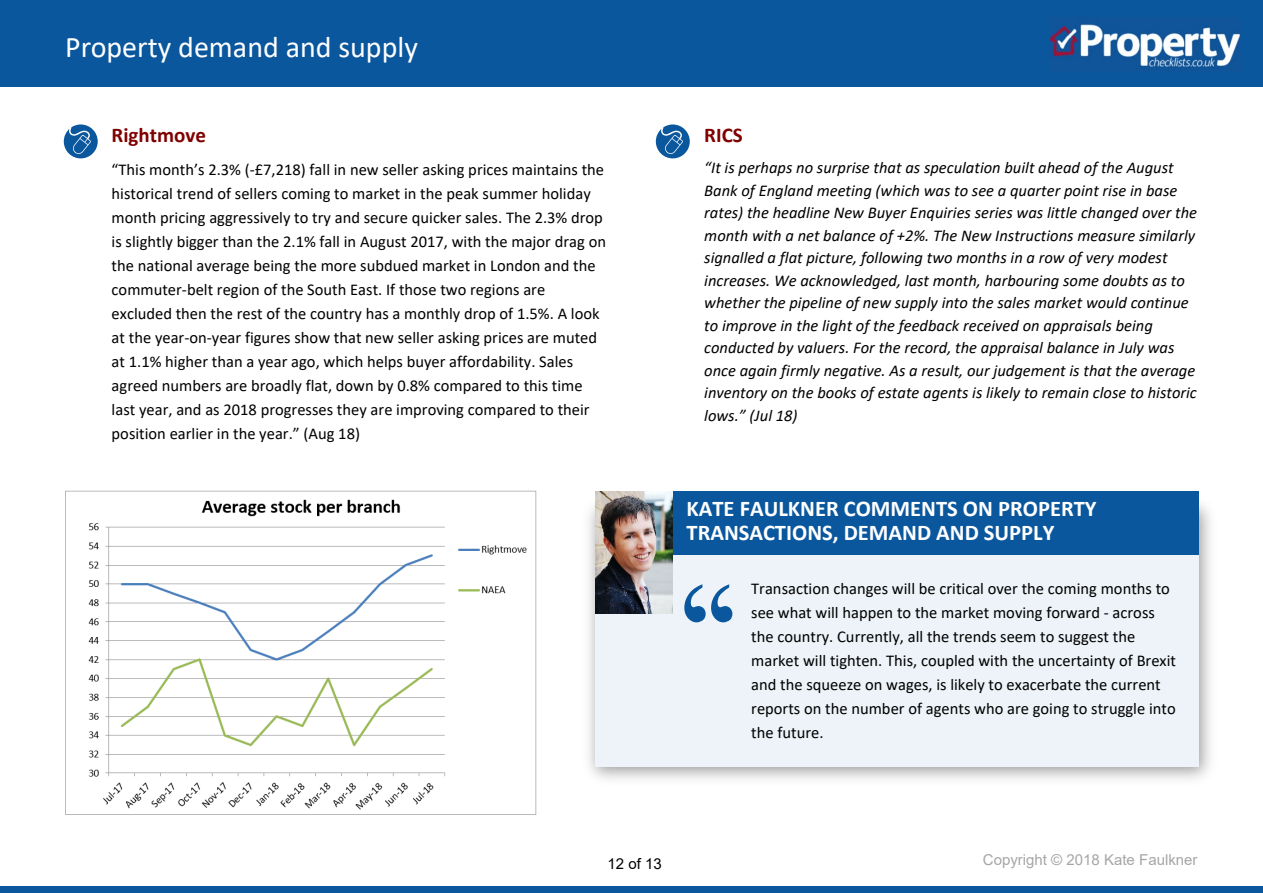
<style>
.page{position:relative;width:1263px;height:893px;background:#fff}
.page>*{position:absolute;margin:0;border:0;box-sizing:border-box;transform-origin:0 0}
.t1{font:150.45px "Times New Roman";color:#0a579e;scale:.95 1}
.t2{font:30px "Calibri";color:#fff}
.t3{font:700 22.5px/24px "Calibri";color:#fff}
.t4{font:700 21px "Calibri";color:#800000}
.t5{font:16.5px/24px "Calibri";color:#000}
.t6{font:italic 16.5px/22.5px "Calibri";color:#000}
.t7{font:15px "Arial";color:#a6a6a6}
.t8{font:15px "Arial";color:#000}
</style>
<div class="page">
<div style="left:0;top:886px;width:1263px;height:7px;background:#0a579e"></div>
<div style="left:0;top:0;width:1263px;height:87px;background:#0a579e"></div>
<img style="left:1049px;top:21px;width:192px;height:49px">
<svg style="left:64px;top:124px;width:34px;height:34px"></svg>
<svg style="left:656px;top:124px;width:34px;height:34px"></svg>
<img style="left:65px;top:490px;width:472px;height:325px">
<img style="left:588px;top:491px;width:623px;height:289px">
<div style="left:596px;top:508px;width:603px;height:259px;background:#edf3f8"></div>
<div style="left:596px;top:491px;width:603px;height:64px;background:#0a579e"></div>
<img style="left:596px;top:491px;width:77px;height:122px">
<h2 class="t2" style="left:65px;top:34px;width:354px">Property demand and supply</h2>
<p class="t4" style="left:112px;top:126px;width:96px">Rightmove</p>
<p class="t5" style="left:112px;top:158px;width:496px">“This month’s 2.3% (-£7,218) fall in new seller asking prices maintains the historical trend of sellers coming to market in the peak summer holiday month pricing aggressively to try and secure quicker sales. The 2.3% drop is slightly bigger than the 2.1% fall in August 2017, with the major drag on the national average being the more subdued market in London and the commuter-belt region of the South East. If those two regions are excluded then the rest of the country has a monthly drop of 1.5%. A look at the year-on-year figures show that new seller asking prices are muted at 1.1% higher than a year ago, which helps buyer affordability. Sales agreed numbers are broadly flat, down by 0.8% compared to this time last year, and as 2018 progresses they are improving compared to their position earlier in the year.” (Aug 18)</p>
<p class="t4" style="left:704px;top:126px;width:40px">RICS</p>
<p class="t6" style="left:704px;top:158px;width:494px">“It is perhaps no surprise that as speculation built ahead of the August Bank of England meeting (which was to see a quarter point rise in base rates) the headline New Buyer Enquiries series was little changed over the month with a net balance of +2%. The New Instructions measure similarly signalled a flat picture, following two months in a row of very modest increases. We acknowledged, last month, harbouring some doubts as to whether the pipeline of new supply into the sales market would continue to improve in the light of the feedback received on appraisals being conducted by valuers. For the record, the appraisal balance in July was once again firmly negative. As a result, our judgement is that the average inventory on the books of estate agents is likely to remain close to historic lows.” (Jul 18)</p>
<h3 class="t3" style="left:686px;top:498px;width:411px">KATE FAULKNER COMMENTS ON PROPERTY<br>TRANSACTIONS, DEMAND AND SUPPLY</h3>
<h1 class="t1" style="left:671px;top:582px;width:80px">‘‘</h1>
<p class="t5" style="left:751px;top:578px;width:426px">Transaction changes will be critical over the coming months to see what will happen to the market moving forward - across the country. Currently, all the trends seem to suggest the market will tighten. This, coupled with the uncertainty of Brexit and the squeeze on wages, is likely to exacerbate the current reports on the number of agents who are going to struggle into the future.</p>
<p class="t8" style="left:608px;top:858px;width:56px">12 of 13</p>
<p class="t7" style="left:983px;top:854px;width:216px">Copyright © 2018 Kate Faulkner</p>
</div>
